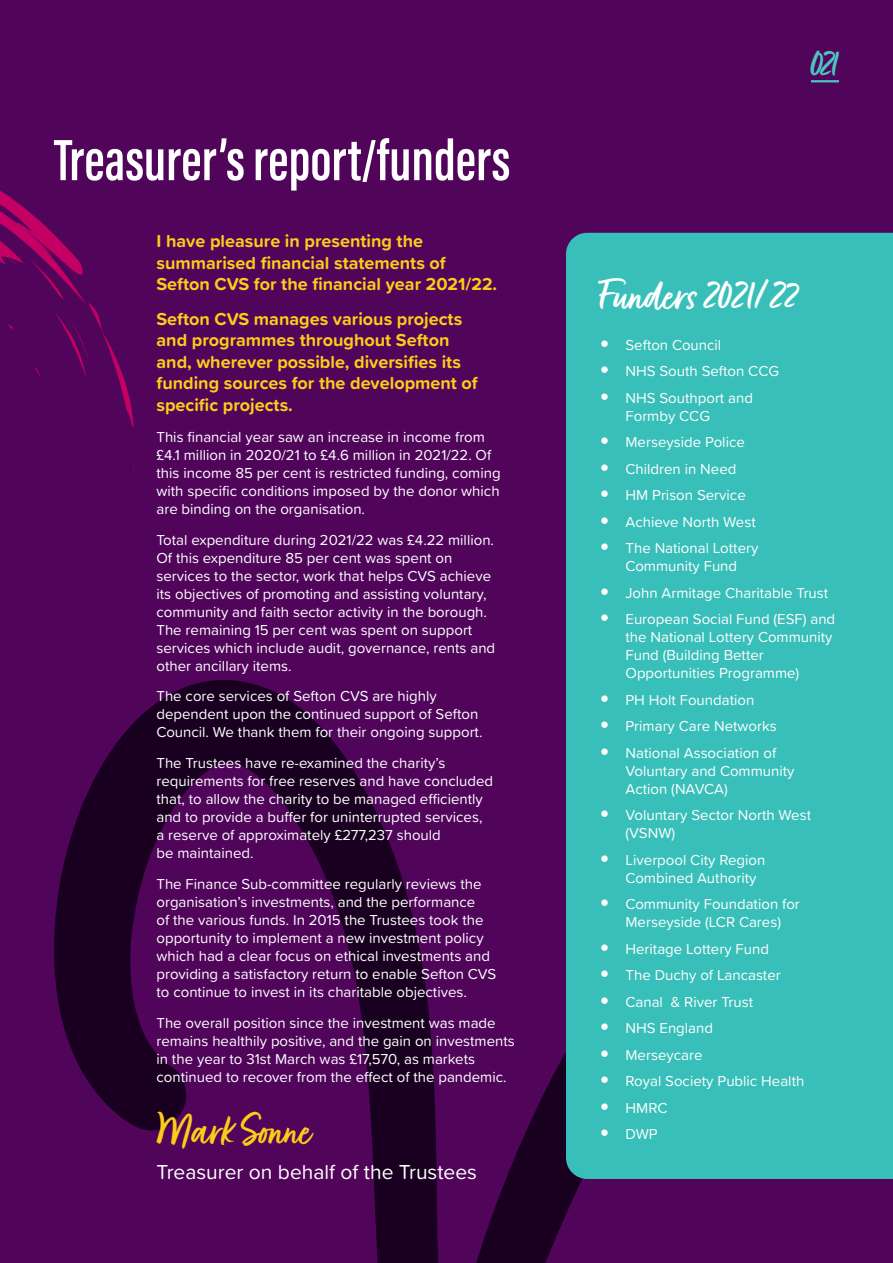
<style>
.page{position:relative;width:893px;height:1263px;background:#50055b}
.page>*{position:absolute;margin:0;border:0;box-sizing:border-box;transform-origin:0 0}
.t1{font:600 60px "Acumin Pro Extra Cond";color:#fff}
.t2{font:49.5px "Fave Script Bold Pro";color:#fff}
.t3{font:49.5px "Fave Script Bold Pro";color:#fdcb1a}
.t4{font:45px "Fave Script Bold Pro";color:#4cc5c0}
.t5{font:21px "Proxima Soft";color:#fff}
.t6{font:700 18px/21.6px "Proxima Soft";color:#fdcb1a}
.t7{font:15px/18px "Proxima Soft";color:#fff}
.s1{font-family:"Avenir";font-weight:900;font-size:18px}
</style>
<div class="page">
<svg style="left:0;top:190px;width:134px;height:238px"></svg>
<svg style="left:54px;top:680px;width:528px;height:583px"></svg>
<div style="left:566px;top:233px;width:327px;height:946px;background:#38bfb9"></div>
<hr style="left:811px;top:80px;width:28px;height:2px;background:#4cc5c0">
<h1 class="t1" style="left:54px;top:123px;width:458px">Treasurer’s report/funders</h1>
<p class="t6" style="left:156px;top:230px;width:342px">I have pleasure in presenting the summarised financial statements of<br>Sefton CVS for the financial year 2021/22.</p>
<p class="t6" style="left:156px;top:307px;width:323px">Sefton CVS manages various projects and programmes throughout Sefton and, wherever possible, diversifies its funding sources for the development of specific projects.</p>
<p class="t7" style="left:156px;top:427px;width:346px">This financial year saw an increase in income from £4.1 million in 2020/21 to £4.6 million in 2021/22. Of this income 85 per cent is restricted funding, coming with specific conditions imposed by the donor which are binding on the organisation.</p>
<p class="t7" style="left:156px;top:530px;width:340px">Total expenditure during 2021/22 was £4.22 million.<br>Of this expenditure 85 per cent was spent on services to the sector, work that helps CVS achieve its objectives of promoting and assisting voluntary, community and faith sector activity in the borough.<br>The remaining 15 per cent was spent on support services which include audit, governance, rents and other ancillary items.</p>
<p class="t7" style="left:156px;top:686px;width:327px">The core services of Sefton CVS are highly dependent upon the continued support of Sefton<br>Council. We thank them for their ongoing support.</p>
<p class="t7" style="left:156px;top:753px;width:338px">The Trustees have re-examined the charity’s requirements for free reserves and have concluded that, to allow the charity to be managed efficiently and to provide a buffer for uninterrupted services, a reserve of approximately £277,237 should<br>be maintained.</p>
<p class="t7" style="left:156px;top:874px;width:341px">The Finance Sub-committee regularly reviews the organisation’s investments, and the performance<br>of the various funds. In 2015 the Trustees took the opportunity to implement a new investment policy which had a clear focus on ethical investments and providing a satisfactory return to enable Sefton CVS to continue to invest in its charitable objectives.</p>
<p class="t7" style="left:156px;top:1013px;width:360px">The overall position since the investment was made remains healthily positive, and the gain on investments in the year to 31st March was £17,570, as markets continued to recover from the effect of the pandemic.</p>
<h2 class="t3" style="left:156px;top:1104px;width:157px">Mark Sonne</h2>
<h3 class="t5" style="left:156px;top:1156px;width:322px">Treasurer on behalf of the Trustees</h3>
<h3 class="t4" style="left:811px;top:39px;width:29px">021</h3>
<h2 class="t2" style="left:600px;top:269px;width:201px">Funders 2021/22</h2>
<p class="t7" style="left:600px;top:335px;width:123px"><span class="s1">•</span> Sefton Council</p>
<p class="t7" style="left:600px;top:361px;width:181px"><span class="s1">•</span> NHS South Sefton CCG</p>
<p class="t7" style="left:625px;top:388px;width:129px;text-indent:-26px"><span class="s1">•</span> NHS Southport and<br>Formby CCG</p>
<p class="t7" style="left:600px;top:432px;width:146px"><span class="s1">•</span> Merseyside Police</p>
<p class="t7" style="left:600px;top:459px;width:138px"><span class="s1">•</span> Children in Need</p>
<p class="t7" style="left:600px;top:485px;width:147px"><span class="s1">•</span> HM Prison Service</p>
<p class="t7" style="left:600px;top:512px;width:157px"><span class="s1">•</span> Achieve North West</p>
<p class="t7" style="left:600px;top:538px;width:160px;text-align:center"><span class="s1">•</span> The National Lottery<br>Community Fund</p>
<p class="t7" style="left:600px;top:583px;width:230px"><span class="s1">•</span> John Armitage Charitable Trust</p>
<p class="t7" style="left:625px;top:609px;width:211px;text-indent:-26px"><span class="s1">•</span> European Social Fund (ESF) and the National Lottery Community<br>Fund (Building Better<br>Opportunities Programme)</p>
<p class="t7" style="left:600px;top:690px;width:156px"><span class="s1">•</span> PH Holt Foundation</p>
<p class="t7" style="left:600px;top:716px;width:178px"><span class="s1">•</span> Primary Care Networks</p>
<p class="t7" style="left:625px;top:743px;width:170px;text-indent:-26px"><span class="s1">•</span> National Association of<br>Voluntary and Community<br>Action (NAVCA)</p>
<p class="t7" style="left:625px;top:805px;width:187px;text-indent:-26px"><span class="s1">•</span> Voluntary Sector North West (VSNW)</p>
<p class="t7" style="left:625px;top:850px;width:141px;text-indent:-26px"><span class="s1">•</span> Liverpool City Region<br>Combined Authority</p>
<p class="t7" style="left:600px;top:894px;width:201px;text-align:center"><span class="s1">•</span> Community Foundation for<br>Merseyside (LCR Cares)</p>
<p class="t7" style="left:600px;top:939px;width:170px"><span class="s1">•</span> Heritage Lottery Fund</p>
<p class="t7" style="left:600px;top:965px;width:182px"><span class="s1">•</span> The Duchy of Lancaster</p>
<p class="t7" style="left:600px;top:992px;width:155px"><span class="s1">•</span> Canal &amp; River Trust</p>
<p class="t7" style="left:600px;top:1018px;width:115px"><span class="s1">•</span> NHS England</p>
<p class="t7" style="left:600px;top:1045px;width:104px"><span class="s1">•</span> Merseycare</p>
<p class="t7" style="left:600px;top:1071px;width:206px"><span class="s1">•</span> Royal Society Public Health</p>
<p class="t7" style="left:600px;top:1098px;width:69px"><span class="s1">•</span> HMRC</p>
<p class="t7" style="left:600px;top:1124px;width:59px"><span class="s1">•</span> DWP</p>
</div>
